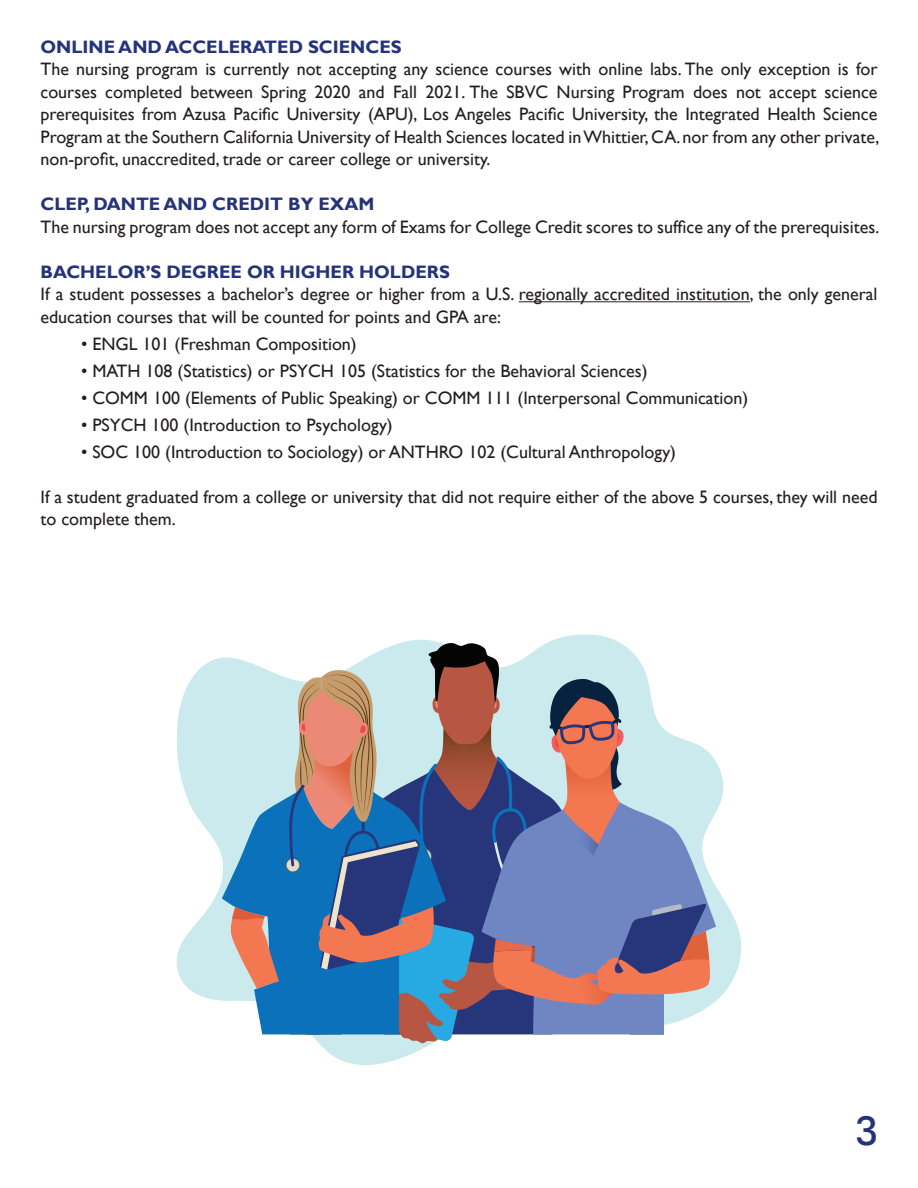
<style>
.page{position:relative;width:918px;height:1188px;background:#fff}
.page>*{position:absolute;margin:0;border:0;box-sizing:border-box;transform-origin:0 0}
.t1{font:42.3px "GT Eesti Pro Display";color:#24337a}
.t2{font:18px/22.5px "Gill Sans";color:#231f20}
.t3{font:700 18px "Gill Sans";color:#24337a}
</style>
<div class="page">
<hr style="left:519px;top:301px;width:231px;height:1px;background:#231f20">
<svg style="left:177px;top:635px;width:564px;height:430px"></svg>
<svg style="left:711px;top:802px;width:5px;height:232px"></svg>
<svg style="left:222px;top:784px;width:8px;height:250px;fill:#cbeaee"></svg>
<svg style="left:230px;top:642px;width:481px;height:402px"></svg>
<p class="t3" style="left:40px;top:36px;width:363px">ONLINE AND ACCELERATED SCIENCES</p>
<p class="t2" style="left:40px;top:58px;width:840px;text-align:justify">The nursing program is currently not accepting any science courses with online labs. The only exception is for courses completed between Spring 2020 and Fall 2021. The SBVC Nursing Program does not accept science prerequisites from Azusa Pacific University (APU), Los Angeles Pacific University, the Integrated Health Science Program at the Southern California University of Health Sciences located in Whittier, CA. nor from any other private, non-profit, unaccredited, trade or career college or university.</p>
<p class="t3" style="left:40px;top:194px;width:336px">CLEP, DANTE AND CREDIT BY EXAM</p>
<p class="t2" style="left:40px;top:216px;width:840px">The nursing program does not accept any form of Exams for College Credit scores to suffice any of the prerequisites.</p>
<p class="t3" style="left:40px;top:261px;width:411px">BACHELOR’S DEGREE OR HIGHER HOLDERS</p>
<p class="t2" style="left:40px;top:283px;width:839px">If a student possesses a bachelor’s degree or higher from a U.S. regionally accredited institution, the only general education courses that will be counted for points and GPA are:</p>
<p class="t2" style="left:81px;top:333px;width:277px">• ENGL 101 (Freshman Composition)</p>
<p class="t2" style="left:81px;top:360px;width:568px">• MATH 108 (Statistics) or PSYCH 105 (Statistics for the Behavioral Sciences)</p>
<p class="t2" style="left:81px;top:387px;width:669px">• COMM 100 (Elements of Public Speaking) or COMM 111 (Interpersonal Communication)</p>
<p class="t2" style="left:81px;top:414px;width:313px">• PSYCH 100 (Introduction to Psychology)</p>
<p class="t2" style="left:81px;top:441px;width:597px">• SOC 100 (Introduction to Sociology) or ANTHRO 102 (Cultural Anthropology)</p>
<p class="t2" style="left:40px;top:486px;width:839px">If a student graduated from a college or university that did not require either of the above 5 courses, they will need to complete them.</p>
<p class="t1" style="left:856px;top:1107px;width:23px">3</p>
</div>
